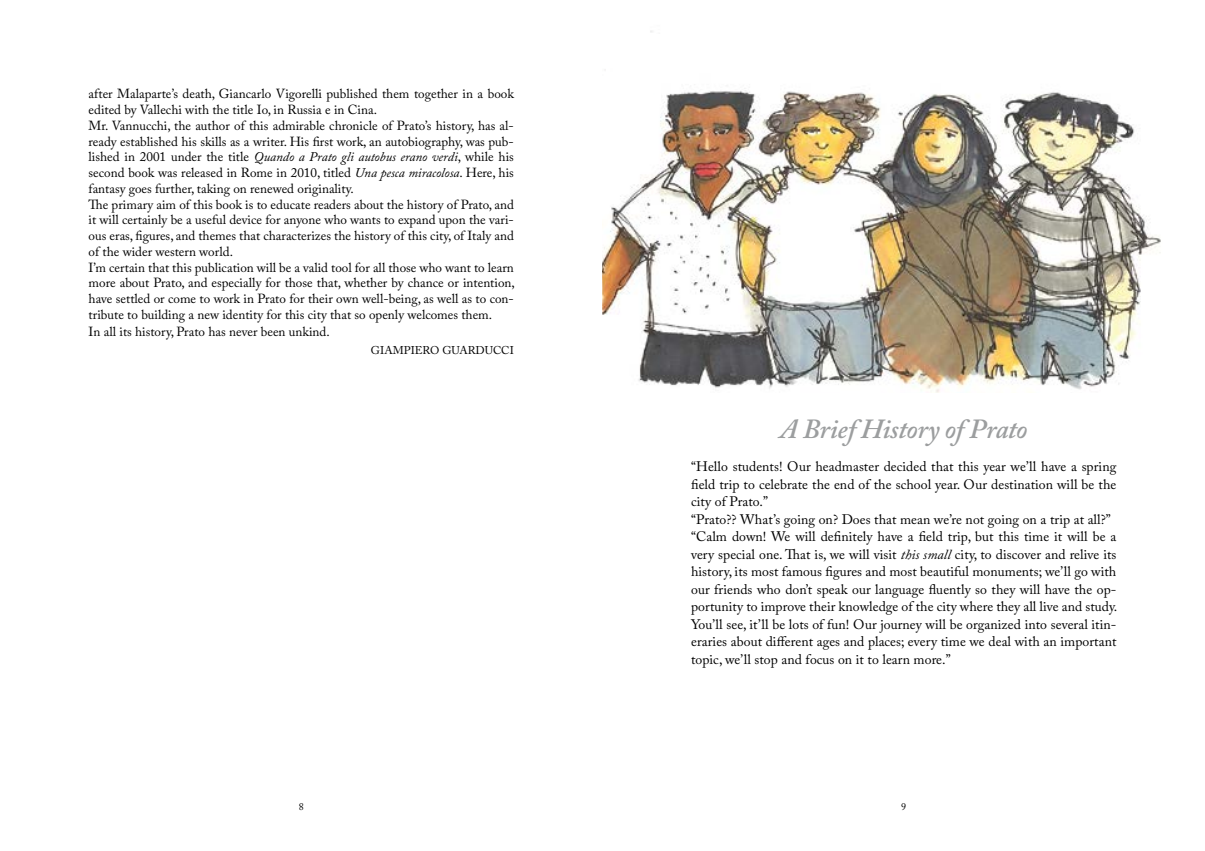
<style>
.page{position:relative;width:1205px;height:851px;background:#fff}
.page>*{position:absolute;margin:0;border:0;box-sizing:border-box;transform-origin:0 0}
.t1{font:italic 600 27.5px "Adobe Caslon Pro";letter-spacing:-.01em;color:#9c9e9f}
.t2{font:13.75px/17.5px "Adobe Caslon Pro";letter-spacing:.005em;color:#000}
.t3{font:13.12px/15.8px "Adobe Caslon Pro";color:#000}
.t4{font:11.25px "Adobe Caslon Pro";color:#000}
.t5{font:10px "Adobe Caslon Pro";color:#000}
.s1{font-style:italic}
</style>
<div class="page">
<img style="left:602px;top:31px;width:559px;height:362px">
<img style="left:602px;top:69px;width:58px;height:34px">
<p class="t3" style="left:89px;top:86px;width:428px">after Malaparte’s death, Giancarlo Vigorelli published them together in a book edited by Vallechi with the title Io, in Russia e in Cina.<br>Mr. Vannucchi, the author of this admirable chronicle of Prato’s history, has al&shy;ready established his skills as a writer. His first work, an autobiography, was pub&shy;lished in 2001 under the title <span class="s1">Quando a Prato gli autobus erano verdi</span>, while his second book was released in Rome in 2010, titled <span class="s1">Una pesca miracolosa</span>. Here, his fantasy goes further, taking on renewed originality.<br>The primary aim of this book is to educate readers about the history of Prato, and it will certainly be a useful device for anyone who wants to expand upon the vari&shy;ous eras, figures, and themes that characterizes the history of this city, of Italy and of the wider western world.<br>I’m certain that this publication will be a valid tool for all those who want to learn more about Prato, and especially for those that, whether by chance or intention, have settled or come to work in Prato for their own well-being, as well as to con&shy;tribute to building a new identity for this city that so openly welcomes them.</p>
<p class="t3" style="left:89px;top:324px;width:243px">In all its history, Prato has never been unkind.</p>
<p class="t4" style="left:371px;top:343px;width:144px">GIAMPIERO GUARDUCCI</p>
<h1 class="t1" style="left:780px;top:412px;width:249px">A Brief History of Prato</h1>
<p class="t2" style="left:691px;top:457px;width:428px">“Hello students! Our headmaster decided that this year we’ll have a spring field trip to celebrate the end of the school year. Our destination will be the city of Prato.”<br>“Prato?? What’s going on? Does that mean we’re not going on a trip at all?” “Calm down! We will definitely have a field trip, but this time it will be a very special one. That is, we will visit <span class="s1">this small</span> city, to discover and relive its history, its most famous figures and most beautiful monuments; we’ll go with our friends who don’t speak our language fluently so they will have the op&shy;portunity to improve their knowledge of the city where they all live and study.<br>You’ll see, it’ll be lots of fun! Our journey will be organized into several itin&shy;eraries about different ages and places; every time we deal with an important topic, we’ll stop and focus on it to learn more.”</p>
<p class="t5" style="left:299px;top:800px;width:6px">8</p>
<p class="t5" style="left:901px;top:800px;width:6px">9</p>
</div>
